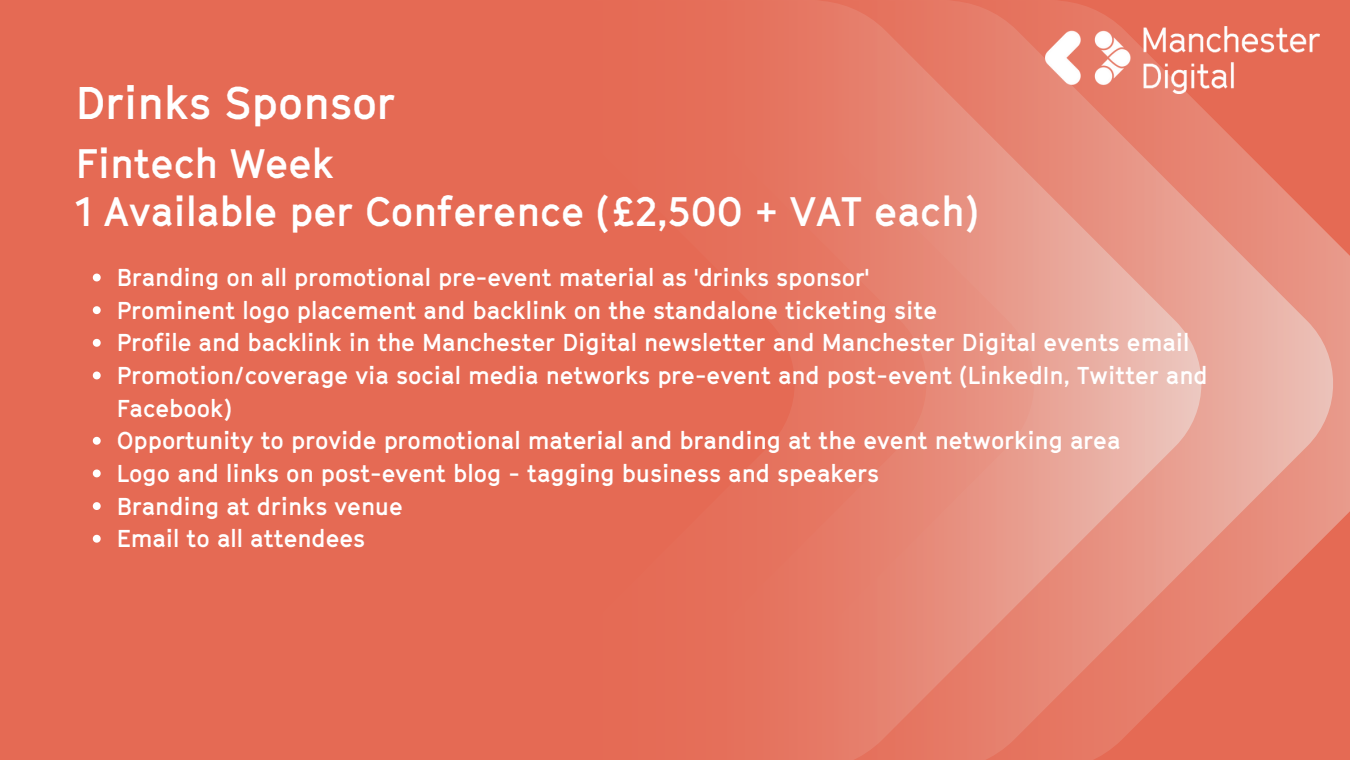
<style>
.page{position:relative;width:1350px;height:760px;background:#fff}
.page>*{position:absolute;margin:0;border:0;box-sizing:border-box;transform-origin:0 0}
.t1{font:700 45px "GT Cinetype";color:#fff}
.t2{font:700 40.5px/48.2px "GT Cinetype";color:#fff}
.t3{font:700 24px/32.7px "GT Cinetype";color:#fff}
</style>
<div class="page">
<div style="left:0;top:0;width:1350px;height:759px;background:#e56a54"></div>
<svg style="left:1206px;top:112px;width:131px;height:543px"></svg>
<svg style="left:761px;top:0;width:445px;height:759px"></svg>
<svg style="left:93px;top:273px;width:8px;height:8px"></svg>
<svg style="left:93px;top:306px;width:8px;height:8px"></svg>
<svg style="left:93px;top:339px;width:8px;height:7px"></svg>
<svg style="left:93px;top:371px;width:8px;height:8px"></svg>
<svg style="left:93px;top:436px;width:8px;height:8px"></svg>
<svg style="left:93px;top:469px;width:8px;height:8px"></svg>
<svg style="left:93px;top:502px;width:8px;height:8px"></svg>
<svg style="left:93px;top:534px;width:8px;height:8px"></svg>
<img style="left:1045px;top:26px;width:275px;height:68px">
<h1 class="t1" style="left:76px;top:75px;width:321px">Drinks Sponsor</h1>
<h2 class="t2" style="left:76px;top:139px;width:904px">Fintech Week<br>1 Available per Conference (£2,500 + VAT each)</h2>
<p class="t3" style="left:117px;top:260px;width:1092px">Branding on all promotional pre-event material as 'drinks sponsor'<br>Prominent logo placement and backlink on the standalone ticketing site<br>Profile and backlink in the Manchester Digital newsletter and Manchester Digital events email Promotion/coverage via social media networks pre-event and post-event (LinkedIn, Twitter and Facebook)<br>Opportunity to provide promotional material and branding at the event networking area<br>Logo and links on post-event blog - tagging business and speakers<br>Branding at drinks venue<br>Email to all attendees</p>
</div>
